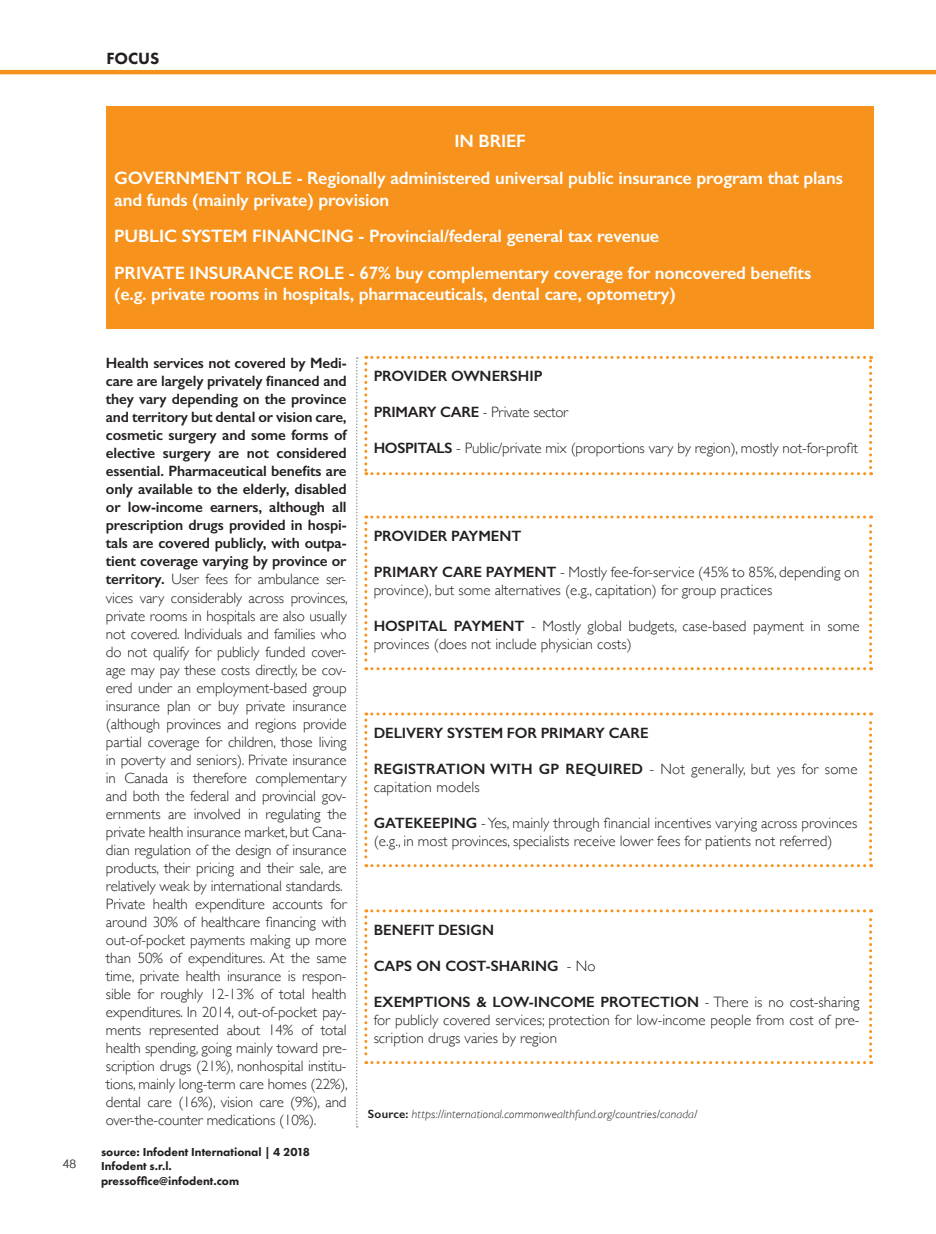
<style>
.page{position:relative;width:936px;height:1234px;background:#fff}
.page>*{position:absolute;margin:0;border:0;box-sizing:border-box;transform-origin:0 0}
.t1{font:600 18px/36.6px "Gill Sans";letter-spacing:-.01em;color:#fff}
.t2{font:800 16.8px "Futura PT";color:#231f20}
.t3{font:300 15px/18px "Gill Sans";letter-spacing:-.01em;color:#231f20}
.t4{font:600 15px "Gill Sans";letter-spacing:-.005em;color:#231f20}
.t5{font:300 15px/18px "Gill Sans";letter-spacing:.01em;color:#231f20}
.t6{font:600 15px "Gill Sans";color:#231f20}
.t7{font:800 12px/14.4px "Futura PT";color:#231f20}
.t8{font:italic 300 12px "Gill Sans";letter-spacing:.015em;color:#231f20}
.t9{font:300 12px "Helvetica";color:#57585a}
.s1{font-weight:600}
.s2{font-weight:300}
.s3{font-weight:600;font-style:normal}
</style>
<div class="page">
<hr style="left:0;top:70px;width:935px;height:4px;background:#f7931d">
<svg style="left:356px;top:357px;width:2px;height:770px"></svg>
<svg style="left:364px;top:356px;width:508px;height:119px"></svg>
<svg style="left:364px;top:515px;width:508px;height:155px"></svg>
<svg style="left:364px;top:712px;width:508px;height:155px"></svg>
<svg style="left:364px;top:909px;width:508px;height:154px"></svg>
<div style="left:107px;top:106px;width:766px;height:222px;background:#f7931d"></div>
<p class="t2" style="left:106px;top:48px;width:55px">FOCUS</p>
<p class="t9" style="left:63px;top:1153px;width:15px">48</p>
<p class="t1" style="left:114px;top:123px;width:730px;text-indent:340px">IN BRIEF<br>GOVERNMENT ROLE - Regionally administered universal public insurance program that plans</p>
<p class="t1" style="left:114px;top:181px;width:698px">and funds (mainly private) provision<br>PUBLIC SYSTEM FINANCING - Provincial/federal general tax revenue<br>PRIVATE INSURANCE ROLE - 67% buy complementary coverage for noncovered benefits</p>
<p class="t1" style="left:114px;top:276px;width:563px">(e.g. private rooms in hospitals, pharmaceuticals, dental care, optometry)</p>
<p class="t3" style="left:106px;top:353px;width:243px"><span class="s1">Health services not covered by Medi&shy;care are largely privately financed and they vary depending on the province and territory but dental or vision care, cosmetic surgery and some forms of elective surgery are not considered essential. Pharmaceutical benefits are only available to the elderly, disabled or low-income earners, although all prescription drugs provided in hospi&shy;tals are covered publicly, with outpa&shy;tient coverage varying by province or territory.</span> User fees for ambulance ser&shy;vices vary considerably across provinces, private rooms in hospitals are also usually not covered. Individuals and families who do not qualify for publicly funded cover&shy;age may pay these costs directly, be cov&shy;ered under an employment-based group insurance plan or buy private insurance (although provinces and regions provide partial coverage for children, those living in poverty and seniors). Private insurance in Canada is therefore complementary and both the federal and provincial gov&shy;ernments are involved in regulating the private health insurance market, but Cana&shy;dian regulation of the design of insurance products, their pricing and their sale, are relatively weak by international standards.<br>Private health expenditure accounts for around 30% of healthcare financing with out-of-pocket payments making up more than 50% of expenditures. At the same time, private health insurance is respon&shy;sible for roughly 12-13% of total health expenditures. In 2014, out-of-pocket pay&shy;ments represented about 14% of total health spending, going mainly toward pre&shy;scription drugs (21%), nonhospital institu&shy;tions, mainly long-term care homes (22%), dental care (16%), vision care (9%), and over-the-counter medications (10%).</p>
<p class="t7" style="left:101px;top:1144px;width:210px">source: Infodent International | 4 2018<br>Infodent s.r.l. pressoffice@infodent.com</p>
<p class="t4" style="left:373px;top:367px;width:170px">PROVIDER OWNERSHIP</p>
<p class="t3" style="left:373px;top:402px;width:196px"><span class="s1">PRIMARY CARE</span> - Private sector</p>
<p class="t3" style="left:373px;top:438px;width:486px"><span class="s1">HOSPITALS</span> - Public/private mix (proportions vary by region), mostly not-for-profit</p>
<p class="t4" style="left:373px;top:526px;width:149px">PROVIDER PAYMENT</p>
<p class="t3" style="left:373px;top:562px;width:487px"><span class="s1">PRIMARY CARE PAYMENT</span> - Mostly fee-for-service (45% to 85%, depending on province), but some alternatives (e.g., capitation) for group practices</p>
<p class="t3" style="left:373px;top:616px;width:487px"><span class="s1">HOSPITAL PAYMENT</span> - Mostly global budgets, case-based payment in some provinces (does not include physician costs)</p>
<p class="t4" style="left:373px;top:723px;width:276px">DELIVERY SYSTEM FOR PRIMARY CARE</p>
<p class="t5" style="left:373px;top:758px;width:485px"><span class="s1">REGISTRATION WITH GP REQUIRED</span> - Not generally, but yes for some capitation models</p>
<p class="t3" style="left:373px;top:812px;width:485px"><span class="s1">GATEKEEPING</span> - Yes, mainly through financial incentives varying across provinces (e.g., in most provinces, specialists receive lower fees for patients not referred)</p>
<p class="t4" style="left:373px;top:920px;width:122px">BENEFIT DESIGN</p>
<p class="t6" style="left:373px;top:956px;width:223px">CAPS ON COST-SHARING <span class="s2">- No</span></p>
<p class="t3" style="left:373px;top:991px;width:487px;text-align:justify"><span class="s1">EXEMPTIONS &amp; LOW-INCOME PROTECTION</span> - There is no cost-sharing for publicly covered services; protection for low-income people from cost of pre&shy;scription drugs varies by region</p>
<p class="t8" style="left:368px;top:1106px;width:331px"><span class="s3">Source:</span> https://international.commonwealthfund.org/countries/canada/</p>
</div>
